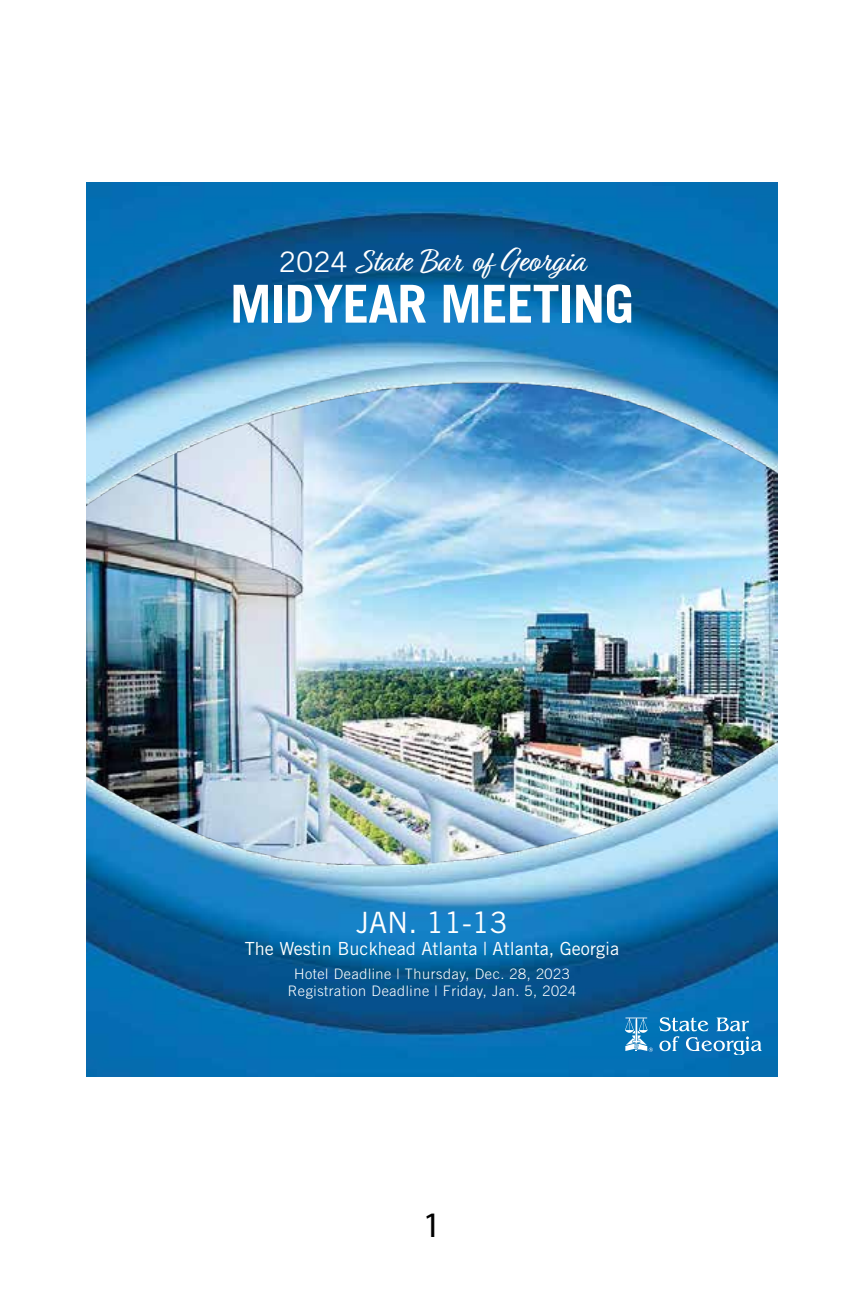
<style>
.page{position:relative;width:864px;height:1296px;background:#fff}
.page>*{position:absolute;margin:0;border:0;box-sizing:border-box;transform-origin:0 0}
.t1{font:700 52.4px "Trade Gothic LT Std";letter-spacing:-.02em;color:#fff}
.t2{font:36px "Myriad Pro";color:#000}
.t3{font:32.8px "Relation";color:#fff}
.t4{font:29.4px "Trade Gothic LT Std";color:#fff}
.t5{font:18px "Trade Gothic LT Std";color:#fff}
.t6{font:300 14.4px/17.4px "Trade Gothic LT Std";letter-spacing:.04em;color:#fff;text-align:center}
.s1{font-family:"Trade Gothic LT Std";font-size:28.2px}
</style>
<div class="page">
<img style="left:86px;top:611px;width:692px;height:57px">
<img style="left:86px;top:668px;width:692px;height:409px">
<img style="left:86px;top:182px;width:692px;height:429px">
<svg style="left:625px;top:1018px;width:28px;height:34px"></svg>
<svg style="left:659px;top:1017px;width:103px;height:37px"></svg>
<h3 class="t3" style="left:279px;top:242px;width:307px"><span class="s1">2024</span> State Bar of Georgia</h3>
<h1 class="t1" style="left:230px;top:272px;width:406px">MIDYEAR MEETING</h1>
<h3 class="t4" style="left:356px;top:905px;width:153px">JAN. 11-13</h3>
<p class="t5" style="left:245px;top:938px;width:376px">The Westin Buckhead Atlanta | Atlanta, Georgia</p>
<p class="t6" style="left:288px;top:965px;width:290px">Hotel Deadline | Thursday, Dec. 28, 2023<br>Registration Deadline | Friday, Jan. 5, 2024</p>
<h2 class="t2" style="left:423px;top:1202px;width:20px">1</h2>
</div>
